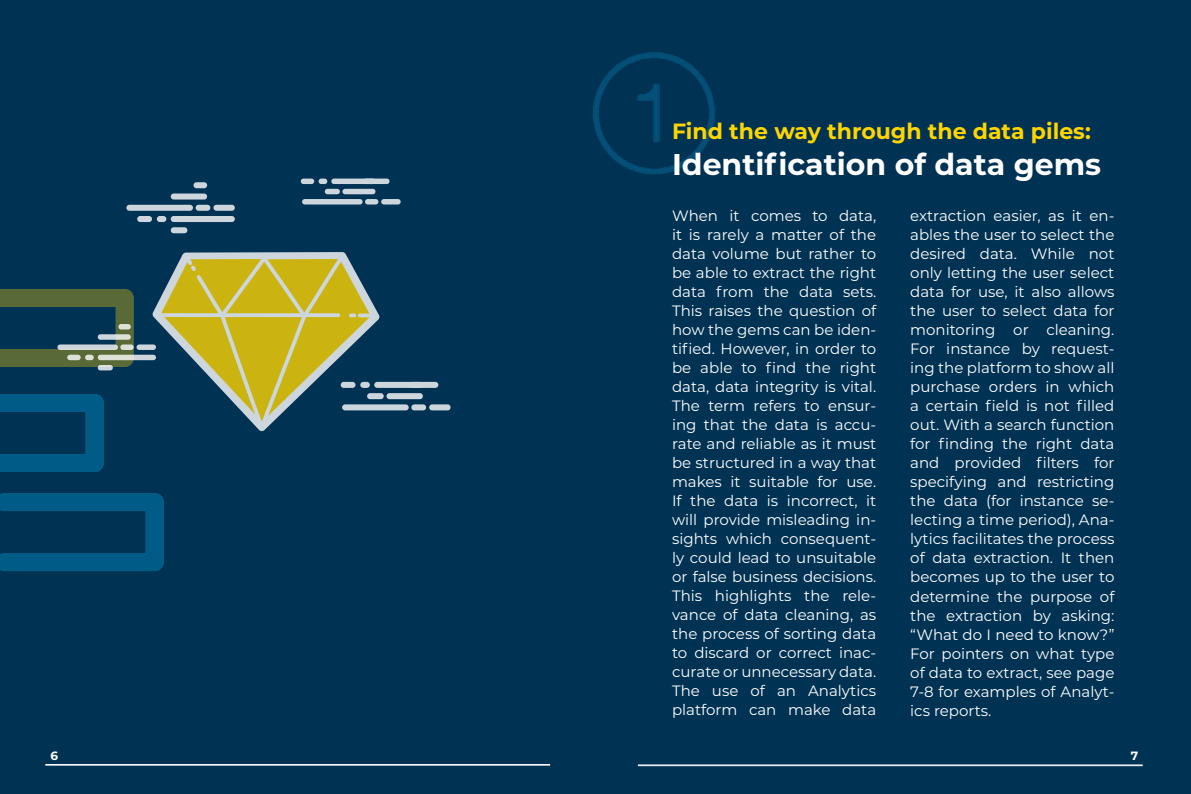
<style>
.page{position:relative;width:1191px;height:794px;background:#003253}
.page>*{position:absolute;margin:0;border:0;box-sizing:border-box;transform-origin:0 0}
.t1{font:700 30px "Montserrat";color:#fff}
.t2{font:700 22px "Montserrat";color:#ffd500}
.t3{font:15px/19px "Montserrat";color:#fff;text-align:justify}
.t4{font:700 12px "Montserrat";color:#fff}
</style>
<div class="page">
<img style="left:593px;top:52px;width:122px;height:122px">
<hr style="left:45px;top:764px;width:505px;height:1px;background:#fff">
<hr style="left:45px;top:765px;width:505px;height:1px;background:#fff">
<hr style="left:638px;top:765px;width:504px;height:1px;background:#fff">
<svg style="left:0;top:289px;width:134px;height:78px"></svg>
<svg style="left:0;top:394px;width:104px;height:78px"></svg>
<svg style="left:0;top:493px;width:164px;height:78px"></svg>
<div style="left:126px;top:205px;width:67px;height:6px;background:#ccd6dc;border-radius:3px"></div>
<div style="left:196px;top:205px;width:14px;height:6px;background:#ccd6dc;border-radius:3px"></div>
<div style="left:213px;top:205px;width:22px;height:6px;background:#ccd6dc;border-radius:3px"></div>
<div style="left:171px;top:216px;width:64px;height:6px;background:#ccd6dc;border-radius:3px"></div>
<div style="left:157px;top:216px;width:9px;height:6px;background:#ccd6dc;border-radius:3px"></div>
<div style="left:137px;top:216px;width:15px;height:6px;background:#ccd6dc;border-radius:3px"></div>
<div style="left:171px;top:193px;width:36px;height:6px;background:#ccd6dc;border-radius:3px"></div>
<div style="left:193px;top:182px;width:14px;height:6px;background:#ccd6dc;border-radius:3px"></div>
<div style="left:171px;top:227px;width:16px;height:6px;background:#ccd6dc;border-radius:3px"></div>
<div style="left:342px;top:404px;width:67px;height:6px;background:#ccd6dc;border-radius:3px"></div>
<div style="left:411px;top:404px;width:15px;height:6px;background:#ccd6dc;border-radius:3px"></div>
<div style="left:429px;top:404px;width:21px;height:6px;background:#ccd6dc;border-radius:3px"></div>
<div style="left:374px;top:382px;width:64px;height:6px;background:#ccd6dc;border-radius:3px"></div>
<div style="left:386px;top:393px;width:37px;height:6px;background:#ccd6dc;border-radius:3px"></div>
<div style="left:367px;top:393px;width:17px;height:6px;background:#ccd6dc;border-radius:3px"></div>
<div style="left:57px;top:344px;width:61px;height:6px;background:#ccd6dc;border-radius:3px"></div>
<div style="left:120px;top:344px;width:14px;height:6px;background:#dde1d6;border-radius:3px"></div>
<div style="left:136px;top:344px;width:20px;height:6px;background:#ccd6dc;border-radius:3px"></div>
<svg style="left:98px;top:355px;width:58px;height:5px"></svg>
<div style="left:85px;top:355px;width:9px;height:5px;background:#dde1d6;border-radius:3px"></div>
<div style="left:67px;top:355px;width:14px;height:5px;background:#dde1d6;border-radius:3px"></div>
<svg style="left:98px;top:334px;width:33px;height:6px"></svg>
<div style="left:118px;top:324px;width:13px;height:5px;background:#dde1d6;border-radius:3px"></div>
<svg style="left:98px;top:365px;width:15px;height:5px"></svg>
<div style="left:302px;top:199px;width:60px;height:5px;background:#ccd6dc;border-radius:3px"></div>
<div style="left:365px;top:199px;width:13px;height:5px;background:#ccd6dc;border-radius:3px"></div>
<div style="left:381px;top:199px;width:20px;height:5px;background:#ccd6dc;border-radius:3px"></div>
<div style="left:331px;top:178px;width:58px;height:6px;background:#ccd6dc;border-radius:3px"></div>
<div style="left:318px;top:178px;width:9px;height:6px;background:#ccd6dc;border-radius:3px"></div>
<div style="left:301px;top:178px;width:13px;height:6px;background:#ccd6dc;border-radius:3px"></div>
<div style="left:342px;top:189px;width:33px;height:5px;background:#ccd6dc;border-radius:3px"></div>
<div style="left:325px;top:189px;width:15px;height:5px;background:#ccd6dc;border-radius:3px"></div>
<svg style="left:152px;top:252px;width:228px;height:179px"></svg>
<hr style="left:358px;top:313px;width:18px;height:4px;background:#ccd6dc;border-radius:2px">
<svg style="left:154px;top:254px;width:221px;height:175px"></svg>
<h2 class="t2" style="left:672px;top:115px;width:420px">Find the way through the data piles:</h2>
<h1 class="t1" style="left:672px;top:142px;width:430px">Identification of data gems</h1>
<p class="t3" style="left:672px;top:206px;width:206px">When it comes to data, it is rarely a matter of the data volume but rather to be able to extract the right data from the data sets.<br>This raises the question of how the gems can be iden&shy;tified. However, in order to be able to find the right data, data integrity is vital.<br>The term refers to ensur&shy;ing that the data is accu&shy;rate and reliable as it must be structured in a way that makes it suitable for use.<br>If the data is incorrect, it will provide misleading in&shy;sights which consequent&shy;ly could lead to unsuitable or false business decisions.<br>This highlights the rele&shy;vance of data cleaning, as the process of sorting data to discard or correct inac&shy;curate or unnecessary data.<br>The use of an Analytics platform can make data</p>
<p class="t3" style="left:910px;top:206px;width:206px">extraction easier, as it en&shy;ables the user to select the desired data. While not only letting the user select data for use, it also allows the user to select data for monitoring or cleaning.<br>For instance by request&shy;ing the platform to show all purchase orders in which a certain field is not filled out. With a search function for finding the right data and provided filters for specifying and restricting the data (for instance se&shy;lecting a time period), Ana&shy;lytics facilitates the process of data extraction. It then becomes up to the user to determine the purpose of the extraction by asking: “What do I need to know?” For pointers on what type of data to extract, see page 7-8 for examples of Analyt&shy;ics reports.</p>
<p class="t4" style="left:50px;top:747px;width:9px">6</p>
<p class="t4" style="left:1130px;top:747px;width:9px">7</p>
</div>
